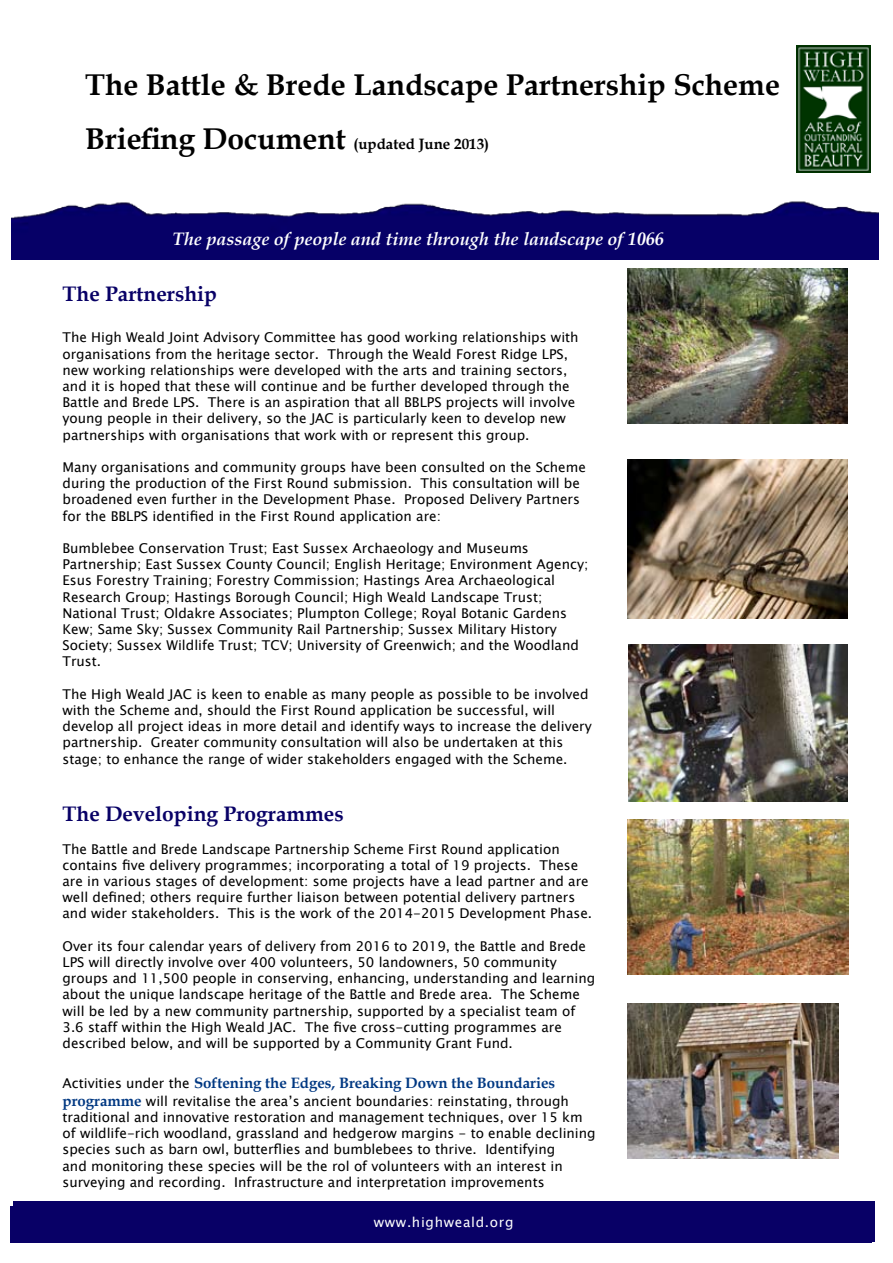
<style>
.page{position:relative;width:893px;height:1263px;background:#fff}
.page>*{position:absolute;margin:0;border:0;box-sizing:border-box;transform-origin:0 0}
.t1{font:700 30px "Book Antiqua";color:#000}
.t2{font:700 21px "Book Antiqua";color:#080066}
.t3{font:italic 700 18px "Book Antiqua";color:#fff}
.t4{font:700 15px "Book Antiqua";color:#003882}
.t5{font:700 15px "Book Antiqua";color:#000}
.t6{font:13.5px/16.2px "Lucida Sans Unicode";color:#000}
.t7{font:13.5px "Lucida Sans Unicode";letter-spacing:.05em;color:#fff}
.s1{font-size:30px}
.s2{font-family:"Lucida Sans Unicode";font-weight:400;font-size:13.5px;color:#000}
.s3{font-family:"Book Antiqua";font-weight:700;font-size:15px;color:#003882}
</style>
<div class="page">
<img style="left:796px;top:45px;width:74px;height:128px">
<img style="left:11px;top:201px;width:868px;height:58px">
<div style="left:13px;top:1201px;width:861px;height:41px;background:#080066"></div>
<img style="left:628px;top:269px;width:219px;height:154px">
<img style="left:628px;top:459px;width:219px;height:159px">
<img style="left:628px;top:644px;width:219px;height:157px">
<img style="left:628px;top:820px;width:221px;height:154px">
<img style="left:628px;top:1003px;width:211px;height:155px">
<h1 class="t1" style="left:85px;top:64px;width:696px">The Battle &amp; Brede Landscape Partnership Scheme</h1>
<p class="t5" style="left:85px;top:133px;width:406px"><span class="s1">Briefing Document</span> (updated June 2013)</p>
<h3 class="t3" style="left:173px;top:226px;width:468px">Involving pe ple with the unique heritage of 1066 Country</h3>
<h3 class="t3" style="left:173px;top:226px;width:493px">The passage of people and time through the landscape of 1066</h3>
<h2 class="t2" style="left:63px;top:280px;width:156px">The Partnership</h2>
<p class="t6" style="left:63px;top:329px;width:518px">The High Weald Joint Advisory Committee has good working relationships with organisations from the heritage sector. Through the Weald Forest Ridge LPS, new working relationships were developed with the arts and training sectors, and it is hoped that these will continue and be further developed through the Battle and Brede LPS. There is an aspiration that all BBLPS projects will involve young people in their delivery, so the JAC is particularly keen to develop new partnerships with organisations that work with or represent this group.</p>
<p class="t6" style="left:63px;top:459px;width:525px">Many organisations and community groups have been consulted on the Scheme during the production of the First Round submission. This consultation will be broadened even further in the Development Phase. Proposed Delivery Partners for the BBLPS identified in the First Round application are:</p>
<p class="t6" style="left:63px;top:540px;width:527px">Bumblebee Conservation Trust; East Sussex Archaeology and Museums Partnership; East Sussex County Council; English Heritage; Environment Agency; Esus Forestry Training; Forestry Commission; Hastings Area Archaeological Research Group; Hastings Borough Council; High Weald Landscape Trust; National Trust; Oldakre Associates; Plumpton College; Royal Botanic Gardens Kew; Same Sky; Sussex Community Rail Partnership; Sussex Military History Society; Sussex Wildlife Trust; TCV; University of Greenwich; and the Woodland Trust.</p>
<p class="t6" style="left:63px;top:686px;width:531px">The High Weald JAC is keen to enable as many people as possible to be involved with the Scheme and, should the First Round application be successful, will develop all project ideas in more detail and identify ways to increase the delivery partnership. Greater community consultation will also be undertaken at this stage; to enhance the range of wider stakeholders engaged with the Scheme.</p>
<h2 class="t2" style="left:63px;top:800px;width:283px">The Developing Programmes</h2>
<p class="t6" style="left:63px;top:841px;width:531px">The Battle and Brede Landscape Partnership Scheme First Round application contains five delivery programmes; incorporating a total of 19 projects. These are in various stages of development: some projects have a lead partner and are well defined; others require further liaison between potential delivery partners and wider stakeholders. This is the work of the 2014-2015 Development Phase.</p>
<p class="t6" style="left:63px;top:938px;width:534px">Over its four calendar years of delivery from 2016 to 2019, the Battle and Brede LPS will directly involve over 400 volunteers, 50 landowners, 50 community groups and 11,500 people in conserving, enhancing, understanding and learning about the unique landscape heritage of the Battle and Brede area. The Scheme will be led by a new community partnership, supported by a specialist team of 3.6 staff within the High Weald JAC. The five cross-cutting programmes are described below, and will be supported by a Community Grant Fund.</p>
<p class="t4" style="left:63px;top:1072px;width:494px"><span class="s2">Activities under the</span> Softening the Edges, Breaking Down the Boundaries</p>
<p class="t6" style="left:63px;top:1093px;width:535px"><span class="s3">programme</span> will revitalise the area’s ancient boundaries: reinstating, through traditional and innovative restoration and management techniques, over 15 km of wildlife-rich woodland, grassland and hedgerow margins - to enable declining species such as barn owl, butterflies and bumblebees to thrive. Identifying<br>and monitoring these species will be the rol of volunteers with an interest in surveying and recording. Infrastructure and interpretation improvements</p>
<p class="t7" style="left:374px;top:1211px;width:141px">www.highweald.org</p>
</div>
